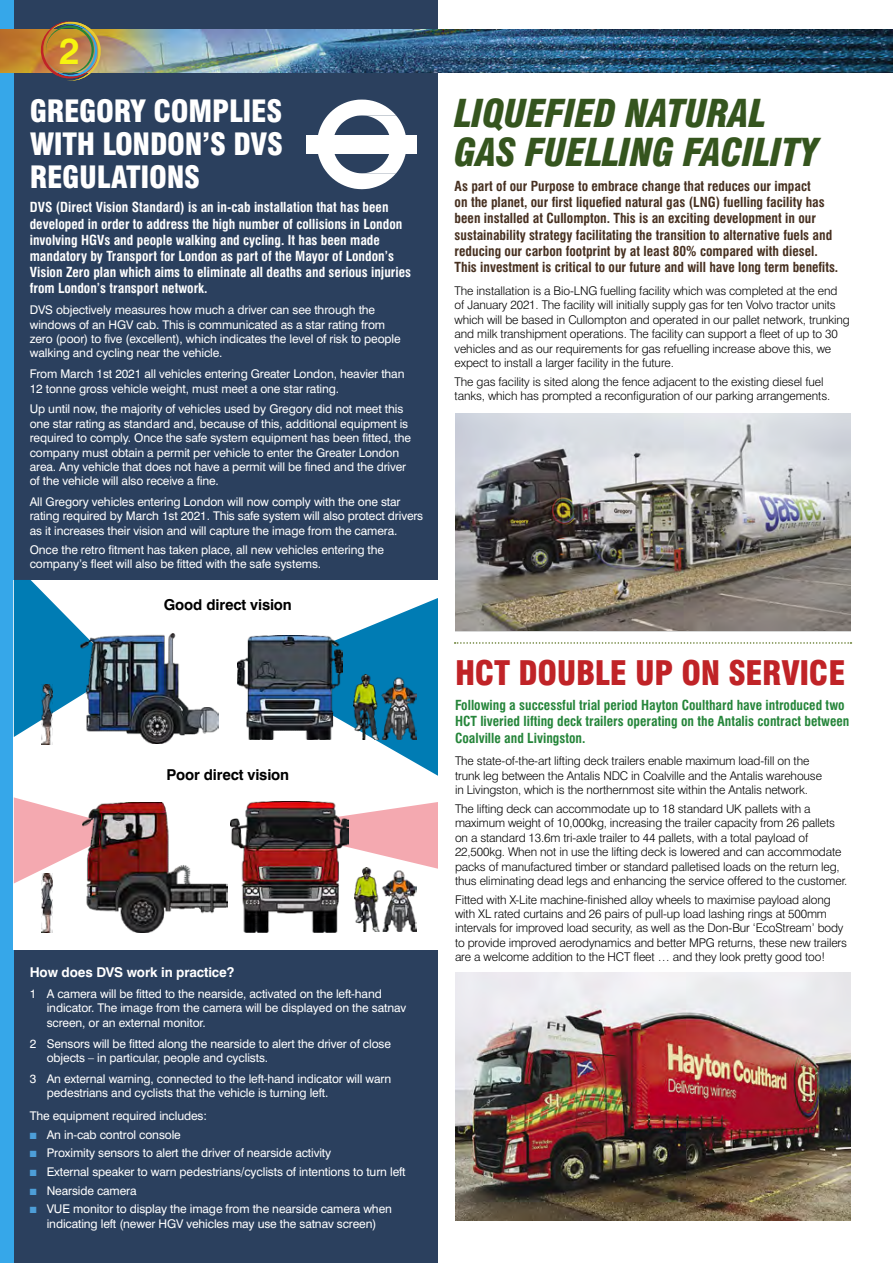
<style>
.page{position:relative;width:893px;height:1263px;background:#fff}
.page>*{position:absolute;margin:0;border:0;box-sizing:border-box;transform-origin:0 0}
.t1{font:italic 900 condensed 37.5px/39px "Swiss 721 BT";letter-spacing:-.01em;color:#35551e}
.t2{font:700 36.6px "Swiss 721 BT";color:#f7f410}
.t3{font:900 condensed 33px "Swiss 721 BT";letter-spacing:-.01em;color:#c02327}
.t4{font:900 condensed 30px/33px "Swiss 721 BT";letter-spacing:-.01em;color:#fff;text-align:justify}
.t5{font:700 15px "Swiss 721 BT";letter-spacing:-.01em;color:#000}
.t6{font:700 condensed 13.5px/16.2px "Swiss 721 BT";color:#473020}
.t7{font:700 condensed 13.5px/16.2px "Swiss 721 BT";color:#fff}
.t8{font:700 condensed 13.5px/16.2px "Swiss 721 BT";color:#25853a}
.t9{font:700 13.5px "Swiss 721 BT";letter-spacing:-.01em;color:#fff}
.t10{font:12px/14.4px "Swiss 721 BT";letter-spacing:-.01em;color:#fff}
.t11{font:300 12px/14.4px "Swiss 721 BT";letter-spacing:-.01em;color:#000}
.s1{color:#4d9ed8}
</style>
<div class="page">
<div style="left:0;top:0;width:438px;height:1263px;background:#2b405e"></div>
<div style="left:0;top:0;width:14px;height:1263px;background:#36a7e9"></div>
<img style="left:455px;top:973px;width:395px;height:247px">
<img style="left:455px;top:413px;width:396px;height:218px">
<div style="left:14px;top:580px;width:424px;height:370px;background:#fff"></div>
<svg style="left:14px;top:580px;width:70px;height:157px"></svg>
<img style="left:80px;top:634px;width:139px;height:110px">
<img style="left:41px;top:685px;width:12px;height:59px">
<svg style="left:257px;top:598px;width:181px;height:178px"></svg>
<img style="left:238px;top:635px;width:105px;height:104px">
<svg style="left:348px;top:802px;width:90px;height:67px"></svg>
<img style="left:230px;top:802px;width:118px;height:130px">
<img style="left:354px;top:867px;width:63px;height:65px">
<svg style="left:14px;top:797px;width:69px;height:86px"></svg>
<img style="left:83px;top:802px;width:145px;height:130px">
<img style="left:41px;top:873px;width:12px;height:60px">
<img style="left:353px;top:675px;width:63px;height:64px">
<svg style="left:317px;top:100px;width:90px;height:89px"></svg>
<div style="left:307px;top:135px;width:110px;height:18px;background:#fff"></div>
<svg style="left:455px;top:642px;width:396px;height:2px"></svg>
<img style="left:0;top:30px;width:893px;height:42px">
<img style="left:41px;top:21px;width:60px;height:60px">
<h2 class="t2" style="left:59px;top:29px;width:22px">2</h2>
<h3 class="t4" style="left:30px;top:94px;width:255px">GREGORY COMPLIES WITH LONDON’S DVS REGULATIONS</h3>
<p class="t7" style="left:30px;top:199px;width:383px">DVS (Direct Vision Standard) is an in-cab installation that has been developed in order to address the high number of collisions in London involving HGVs and people walking and cycling. It has been made mandatory by Transport for London as part of the Mayor of London’s Vision Zero plan which aims to eliminate all deaths and serious injuries from London’s transport network.</p>
<p class="t10" style="left:30px;top:303px;width:372px">DVS objectively measures how much a driver can see through the windows of an HGV cab. This is communicated as a star rating from zero (poor) to five (excellent), which indicates the level of risk to people walking and cycling near the vehicle.</p>
<p class="t10" style="left:30px;top:367px;width:376px">From March 1st 2021 all vehicles entering Greater London, heavier than<br>12 tonne gross vehicle weight, must meet a one star rating.</p>
<p class="t10" style="left:30px;top:402px;width:383px">Up until now, the majority of vehicles used by Gregory did not meet this one star rating as standard and, because of this, additional equipment is required to comply. Once the safe system equipment has been fitted, the company must obtain a permit per vehicle to enter the Greater London area. Any vehicle that does not have a permit will be fined and the driver of the vehicle will also receive a fine.</p>
<p class="t10" style="left:30px;top:494px;width:395px">All Gregory vehicles entering London will now comply with the one star rating required by March 1st 2021. This safe system will also protect drivers as it increases their vision and will capture the image from the camera.</p>
<p class="t10" style="left:30px;top:542px;width:356px">Once the retro fitment has taken place, all new vehicles entering the company’s fleet will also be fitted with the safe systems.</p>
<p class="t5" style="left:164px;top:595px;width:130px">Good direct vision</p>
<p class="t5" style="left:166px;top:766px;width:124px">Poor direct vision</p>
<p class="t9" style="left:30px;top:964px;width:206px">How does DVS work in practice?</p>
<p class="t10" style="left:47px;top:986px;width:361px;text-indent:-17px">1 A camera will be fitted to the nearside, activated on the left-hand indicator. The image from the camera will be displayed on the satnav screen, or an external monitor.</p>
<p class="t10" style="left:47px;top:1036px;width:346px;text-indent:-17px">2 Sensors will be fitted along the nearside to alert the driver of close objects – in particular, people and cyclists.</p>
<p class="t10" style="left:47px;top:1071px;width:346px;text-indent:-17px">3 An external warning, connected to the left-hand indicator will warn pedestrians and cyclists that the vehicle is turning left.</p>
<p class="t10" style="left:30px;top:1108px;width:179px">The equipment required includes:</p>
<p class="t10" style="left:30px;top:1127px;width:153px"><span class="s1">■</span> An in-cab control console</p>
<p class="t10" style="left:30px;top:1146px;width:303px"><span class="s1">■</span> Proximity sensors to alert the driver of nearside activity</p>
<p class="t10" style="left:30px;top:1164px;width:377px"><span class="s1">■</span> External speaker to warn pedestrians/cyclists of intentions to turn left</p>
<p class="t10" style="left:30px;top:1183px;width:108px"><span class="s1">■</span> Nearside camera</p>
<p class="t10" style="left:30px;top:1202px;width:364px;text-align:center"><span class="s1">■</span> VUE monitor to display the image from the nearside camera when indicating left (newer HGV vehicles may use the satnav screen)</p>
<h1 class="t1" style="left:455px;top:94px;width:365px">LIQUEFIED NATURAL<br>GAS FUELLING FACILITY</h1>
<p class="t6" style="left:455px;top:178px;width:385px">As part of our Purpose to embrace change that reduces our impact<br>on the planet, our first liquefied natural gas (LNG) fuelling facility has been installed at Cullompton. This is an exciting development in our sustainability strategy facilitating the transition to alternative fuels and reducing our carbon footprint by at least 80% compared with diesel.<br>This investment is critical to our future and will have long term benefits.</p>
<p class="t11" style="left:455px;top:283px;width:397px">The installation is a Bio-LNG fuelling facility which was completed at the end of January 2021. The facility will initially supply gas for ten Volvo tractor units which will be based in Cullompton and operated in our pallet network, trunking and milk transhipment operations. The facility can support a fleet of up to 30 vehicles and as our requirements for gas refuelling increase above this, we expect to install a larger facility in the future.</p>
<p class="t11" style="left:455px;top:374px;width:377px">The gas facility is sited along the fence adjacent to the existing diesel fuel tanks, which has prompted a reconfiguration of our parking arrangements.</p>
<h3 class="t3" style="left:455px;top:654px;width:392px">HCT DOUBLE UP ON SERVICE</h3>
<p class="t8" style="left:455px;top:697px;width:396px">Following a successful trial period Hayton Coulthard have introduced two<br>HCT liveried lifting deck trailers operating on the Antalis contract between<br>Coalville and Livingston.</p>
<p class="t11" style="left:455px;top:754px;width:369px">The state-of-the-art lifting deck trailers enable maximum load-fill on the trunk leg between the Antalis NDC in Coalville and the Antalis warehouse in Livingston, which is the northernmost site within the Antalis network.</p>
<p class="t11" style="left:455px;top:801px;width:394px">The lifting deck can accommodate up to 18 standard UK pallets with a maximum weight of 10,000kg, increasing the trailer capacity from 26 pallets on a standard 13.6m tri-axle trailer to 44 pallets, with a total payload of 22,500kg. When not in use the lifting deck is lowered and can accommodate packs of manufactured timber or standard palletised loads on the return leg, thus eliminating dead legs and enhancing the service offered to the customer.</p>
<p class="t11" style="left:455px;top:892px;width:394px">Fitted with X-Lite machine-finished alloy wheels to maximise payload along with XL rated curtains and 26 pairs of pull-up load lashing rings at 500mm intervals for improved load security, as well as the Don-Bur ‘EcoStream’ body to provide improved aerodynamics and better MPG returns, these new trailers are a welcome addition to the HCT fleet … and they look pretty good too!</p>
</div>
